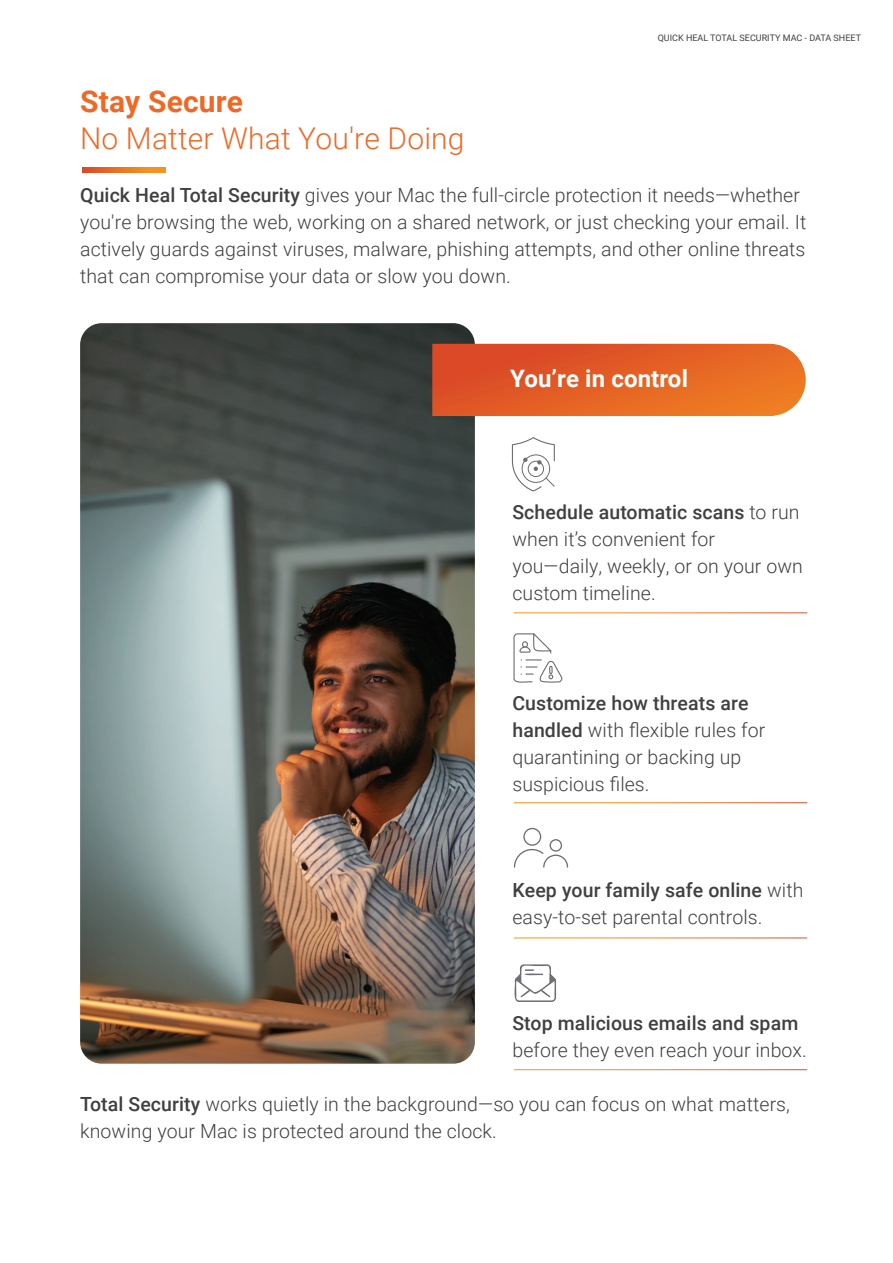
<style>
.page{position:relative;width:893px;height:1263px;background:#fff}
.page>*{position:absolute;margin:0;border:0;box-sizing:border-box;transform-origin:0 0}
.t1{font:300 30px "Roboto";letter-spacing:.005em;color:#f06825}
.t2{font:700 30px "Roboto";letter-spacing:.005em;color:#f06825}
.t3{font:700 24px "Roboto";letter-spacing:.005em;color:#fff}
.t4{font:300 19.5px/27px "Roboto";letter-spacing:.005em;color:#413f41}
.t5{font:500 19.5px "Roboto";letter-spacing:.005em;color:#413f41}
.t6{font:9px "Roboto";color:#413f41}
.s1{font-weight:500}
</style>
<div class="page">
<img style="left:80px;top:323px;width:395px;height:741px">
<svg style="left:83px;top:168px;width:82px;height:4px"></svg>
<svg style="left:432px;top:344px;width:374px;height:72px;background:#e36228"></svg>
<svg style="left:513px;top:633px;width:50px;height:50px"></svg>
<svg style="left:511px;top:437px;width:44px;height:55px"></svg>
<div style="left:550px;top:839px;width:12px;height:13px;border:1px solid #6d6e71;border-radius:50%"></div>
<div style="left:523px;top:828px;width:18px;height:18px;border:1px solid #6d6e71;border-radius:50%"></div>
<svg style="left:513px;top:848px;width:56px;height:20px"></svg>
<svg style="left:514px;top:964px;width:42px;height:38px"></svg>
<p class="t6" style="left:658px;top:32px;width:205px">QUICK HEAL TOTAL SECURITY MAC - DATA SHEET</p>
<h1 class="t2" style="left:80px;top:80px;width:164px">Stay Secure</h1>
<h1 class="t1" style="left:80px;top:118px;width:386px">No Matter What You're Doing</h1>
<p class="t4" style="left:80px;top:180px;width:728px"><span class="s1">Quick Heal Total Security</span> gives your Mac the full-circle protection it needs—whether you're browsing the web, working on a shared network, or just checking your email. It actively guards against viruses, malware, phishing attempts, and other online threats that can compromise your data or slow you down.</p>
<p class="t3" style="left:510px;top:362px;width:179px">You’re in control</p>
<p class="t4" style="left:512px;top:497px;width:292px"><span class="s1">Schedule automatic scans</span> to run when it’s convenient for you—daily, weekly, or on your own custom timeline.</p>
<p class="t4" style="left:512px;top:689px;width:254px"><span class="s1">Customize how threats are handled</span> with flexible rules for quarantining or backing up suspicious files.</p>
<p class="t4" style="left:512px;top:876px;width:292px"><span class="s1">Keep your family safe online</span> with easy-to-set parental controls.</p>
<p class="t5" style="left:512px;top:1009px;width:287px">Stop malicious emails and spam</p>
<p class="t4" style="left:512px;top:1035px;width:296px">before they even reach your inbox.</p>
<p class="t4" style="left:80px;top:1090px;width:711px"><span class="s1">Total Security</span> works quietly in the background—so you can focus on what matters, knowing your Mac is protected around the clock.</p>
</div>
